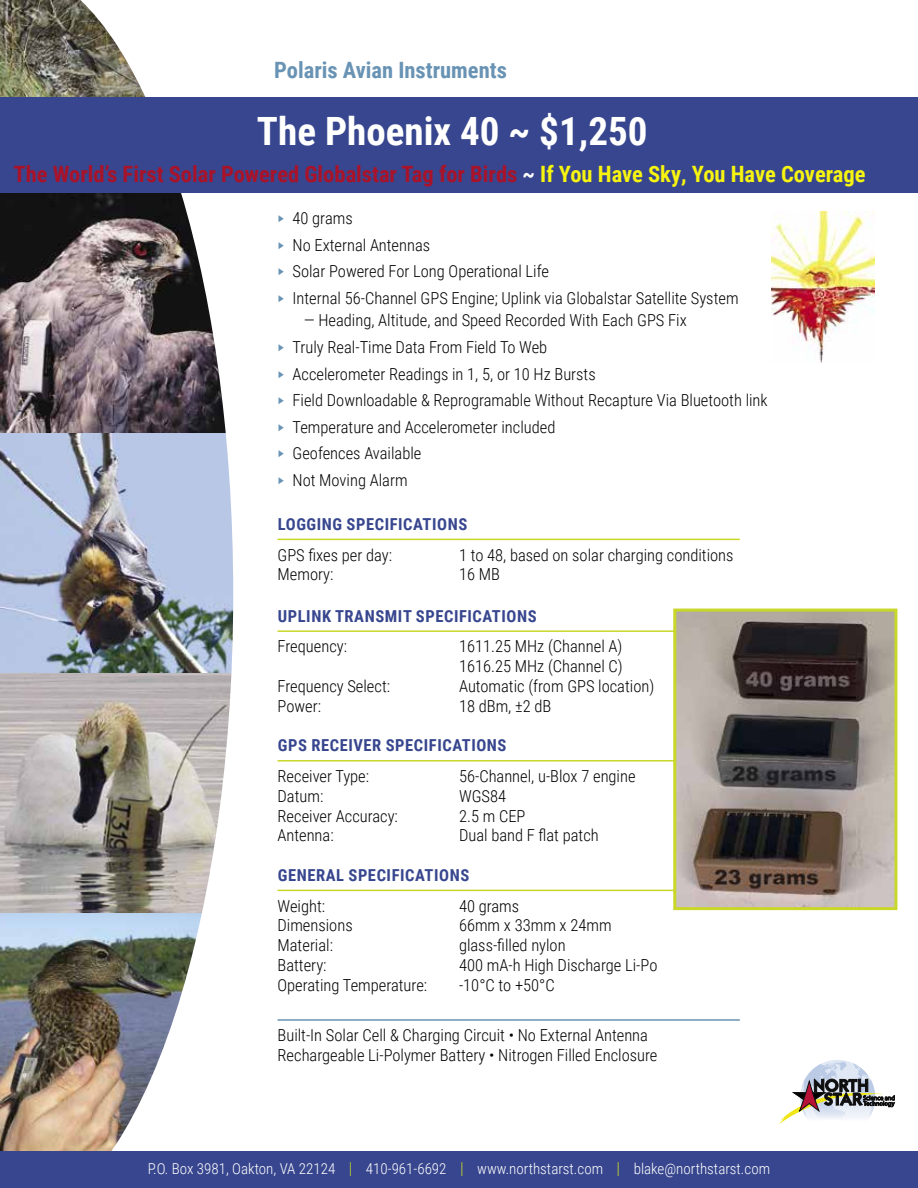
<style>
.page{position:relative;width:918px;height:1188px;background:#fff}
.page>*{position:absolute;margin:0;border:0;box-sizing:border-box;transform-origin:0 0}
.t1{font:700 39px "Roboto Condensed";color:#fff}
.t2{font:700 22.5px "Roboto Condensed";color:#a9132a}
.t3{font:700 22.5px "Roboto Condensed";color:#6993b4}
.t4{font:300 16.5px/26.5px "Roboto Condensed";color:#000}
.t5{font:700 16.5px "Roboto Condensed";letter-spacing:.035em;color:#37468e}
.t6{font:300 15px "Roboto Condensed";color:#fff}
.s1{color:#fff}
.s2{color:#f7f410}
.s3{color:#6993b4}
.s4{font-size:16.5px;color:#c9d728}
</style>
<div class="page">
<img style="left:0;top:433px;width:8px;height:479px">
<img style="left:0;top:0;width:8px;height:97px">
<img style="left:0;top:193px;width:8px;height:240px">
<img style="left:0;top:913px;width:8px;height:238px">
<img style="left:8px;top:0;width:320px;height:1151px">
<hr style="left:278px;top:539px;width:462px;height:1px;background:#c9d728">
<hr style="left:278px;top:630px;width:462px;height:2px;background:#c9d728">
<hr style="left:278px;top:760px;width:462px;height:2px;background:#c9d728">
<hr style="left:278px;top:890px;width:462px;height:1px;background:#c9d728">
<hr style="left:278px;top:1019px;width:462px;height:2px;background:#6993b4">
<svg style="left:779px;top:1060px;width:116px;height:64px"></svg>
<div style="left:0;top:97px;width:918px;height:96px;background:#37468e"></div>
<div style="left:0;top:1151px;width:918px;height:37px;background:#37468e"></div>
<img style="left:772px;top:212px;width:103px;height:151px">
<img style="left:677px;top:613px;width:216px;height:293px">
<div style="left:673px;top:609px;width:224px;height:301px;border:3px solid #c9d728"></div>
<h2 class="t3" style="left:274px;top:54px;width:234px">Polaris Avian Instruments</h2>
<h1 class="t1" style="left:257px;top:104px;width:392px">The Phoenix 40 ~ $1,250</h1>
<h2 class="t2" style="left:14px;top:159px;width:854px">The World’s First Solar Powered Globalstar Tag for Birds <span class="s1">~</span> <span class="s2">If You Have Sky, You Have Coverage</span></h2>
<p class="t4" style="left:278px;top:205px;width:463px"><span class="s3">‣</span> 40 grams<br><span class="s3">‣</span> No External Antennas<br><span class="s3">‣</span> Solar Powered For Long Operational Life<br><span class="s3">‣</span> Internal 56-Channel GPS Engine; Uplink via Globalstar Satellite System</p>
<p class="t4" style="left:278px;top:307px;width:492px;text-indent:26px">— Heading, Altitude, and Speed Recorded With Each GPS Fix<br><span class="s3">‣</span> Truly Real-Time Data From Field To Web<br><span class="s3">‣</span> Accelerometer Readings in 1, 5, or 10 Hz Bursts<br><span class="s3">‣</span> Field Downloadable &amp; Reprogramable Without Recapture Via Bluetooth link <span class="s3">‣</span> Temperature and Accelerometer included<br><span class="s3">‣</span> Geofences Available<br><span class="s3">‣</span> Not Moving Alarm</p>
<p class="t5" style="left:278px;top:513px;width:191px">LOGGING SPECIFICATIONS</p>
<p class="t4" style="left:278px;top:541px;width:116px">GPS fixes per day:</p>
<p class="t4" style="left:459px;top:541px;width:276px">1 to 48, based on solar charging conditions</p>
<p class="t4" style="left:278px;top:561px;width:57px">Memory:</p>
<p class="t4" style="left:459px;top:561px;width:42px">16 MB</p>
<p class="t5" style="left:278px;top:604px;width:260px">UPLINK TRANSMIT SPECIFICATIONS</p>
<p class="t4" style="left:278px;top:633px;width:71px">Frequency:</p>
<p class="t4" style="left:459px;top:636px;width:165px;line-height:19.8px">1611.25 MHz (Channel A)<br>1616.25 MHz (Channel C)</p>
<p class="t4" style="left:278px;top:672px;width:114px">Frequency Select:</p>
<p class="t4" style="left:459px;top:672px;width:197px">Automatic (from GPS location)</p>
<p class="t4" style="left:278px;top:692px;width:45px">Power:</p>
<p class="t4" style="left:459px;top:692px;width:94px">18 dBm, ±2 dB</p>
<p class="t5" style="left:278px;top:734px;width:230px">GPS RECEIVER SPECIFICATIONS</p>
<p class="t4" style="left:278px;top:762px;width:93px">Receiver Type:</p>
<p class="t4" style="left:459px;top:762px;width:178px">56-Channel, u-Blox 7 engine</p>
<p class="t4" style="left:278px;top:782px;width:47px">Datum:</p>
<p class="t4" style="left:459px;top:782px;width:49px">WGS84</p>
<p class="t4" style="left:278px;top:802px;width:122px">Receiver Accuracy:</p>
<p class="t4" style="left:459px;top:802px;width:68px">2.5 m CEP</p>
<p class="t4" style="left:278px;top:822px;width:58px">Antenna:</p>
<p class="t4" style="left:459px;top:822px;width:141px">Dual band F flat patch</p>
<p class="t5" style="left:278px;top:864px;width:193px">GENERAL SPECIFICATIONS</p>
<p class="t4" style="left:278px;top:892px;width:49px">Weight:</p>
<p class="t4" style="left:459px;top:892px;width:62px">40 grams</p>
<p class="t4" style="left:278px;top:912px;width:77px">Dimensions</p>
<p class="t4" style="left:459px;top:912px;width:154px">66mm x 33mm x 24mm</p>
<p class="t4" style="left:278px;top:931px;width:57px">Material:</p>
<p class="t4" style="left:459px;top:931px;width:108px">glass-filled nylon</p>
<p class="t4" style="left:278px;top:951px;width:51px">Battery:</p>
<p class="t4" style="left:459px;top:951px;width:200px">400 mA-h High Discharge Li-Po</p>
<p class="t4" style="left:278px;top:971px;width:151px">Operating Temperature:</p>
<p class="t4" style="left:459px;top:971px;width:97px">-10°C to +50°C</p>
<p class="t4" style="left:278px;top:1025px;width:381px;line-height:19.8px">Built-In Solar Cell &amp; Charging Circuit • No External Antenna<br>Rechargeable Li-Polymer Battery • Nitrogen Filled Enclosure</p>
<p class="t6" style="left:148px;top:1159px;width:624px">P.O. Box 3981, Oakton, VA 22124 <span class="s4">|</span> 410-961-6692 <span class="s4">|</span> www.northstarst.com <span class="s4">|</span> blake@northstarst.com</p>
</div>
